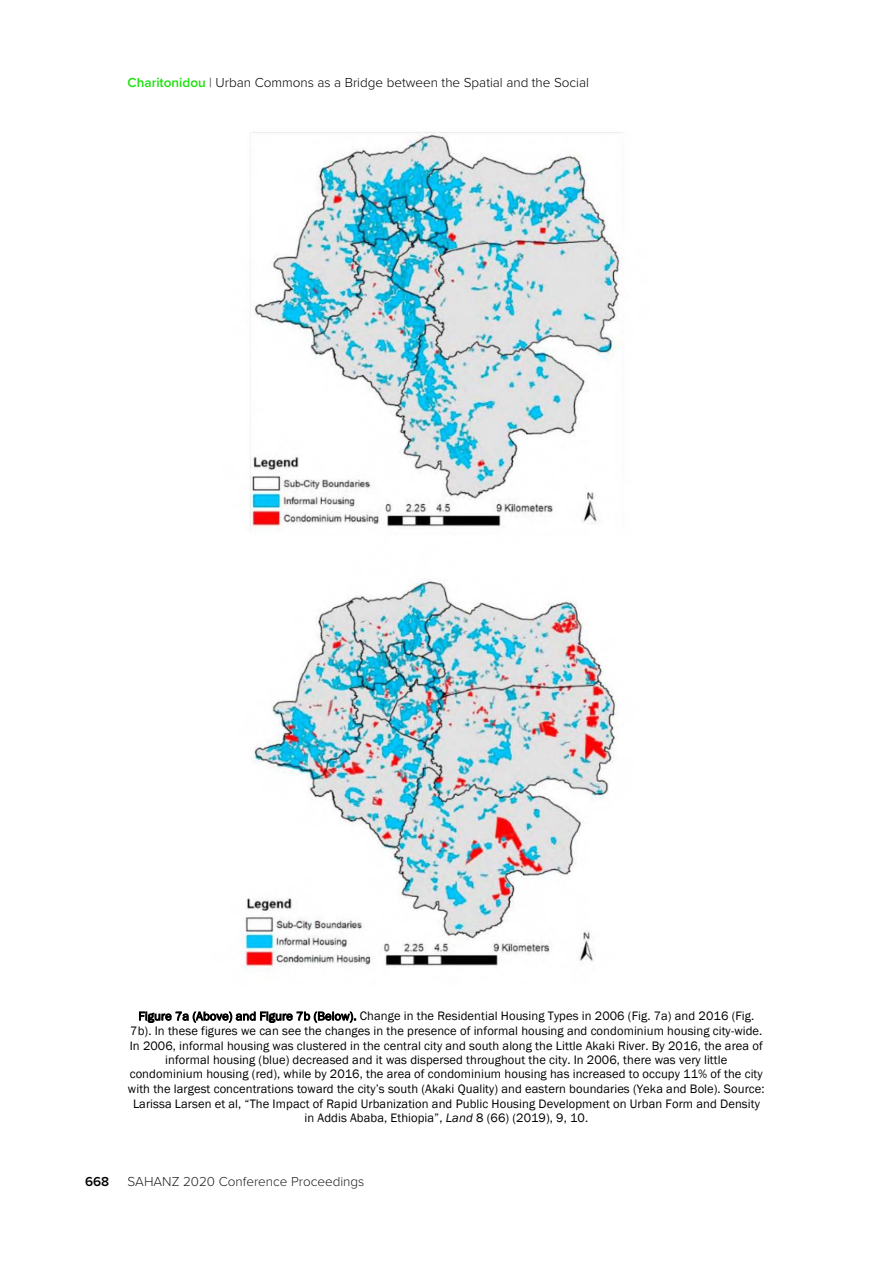
<style>
.page{position:relative;width:893px;height:1263px;background:#fff}
.page>*{position:absolute;margin:0;border:0;box-sizing:border-box;transform-origin:0 0}
.t1{font:300 13.5px "Proxima Nova";color:#000}
.t2{font:300 13.5px "Proxima Nova";color:#231f20}
.t3{font:600 13.5px "Proxima Nova";color:#000}
.t4{font:12.6px/14.5px "Franklin Gothic";letter-spacing:.005em;color:#000;text-align:center}
.s1{font-weight:600;color:#1be109}
.s2{color:#231f20}
.s3{font-size:12.3px}
.s4{font-style:italic}
</style>
<div class="page">
<img style="left:241px;top:132px;width:381px;height:840px">
<p class="t1" style="left:128px;top:73px;width:463px"><span class="s1">Charitonidou</span> <span class="s2">|</span> Urban Commons as a Bridge between the Spatial and the Social</p>
<p class="t4" style="left:128px;top:1009px;width:638px"><span class="s3">Figure 7a (Above) and Figure 7b (Below).</span> Change in the Residential Housing Types in 2006 (Fig. 7a) and 2016 (Fig.<br>7b). In these figures we can see the changes in the presence of informal housing and condominium housing city-wide.<br>In 2006, informal housing was clustered in the central city and south along the Little Akaki River. By 2016, the area of informal housing (blue) decreased and it was dispersed throughout the city. In 2006, there was very little condominium housing (red), while by 2016, the area of condominium housing has increased to occupy 11% of the city with the largest concentrations toward the city’s south (Akaki Quality) and eastern boundaries (Yeka and Bole). Source:<br>Larissa Larsen et al, “The Impact of Rapid Urbanization and Public Housing Development on Urban Form and Density in Addis Ababa, Ethiopia”, <span class="s4">Land</span> 8 (66) (2019), 9, 10.</p>
<p class="t3" style="left:85px;top:1172px;width:26px">668</p>
<p class="t2" style="left:128px;top:1172px;width:238px">SAHANZ 2020 Conference Proceedings</p>
</div>
